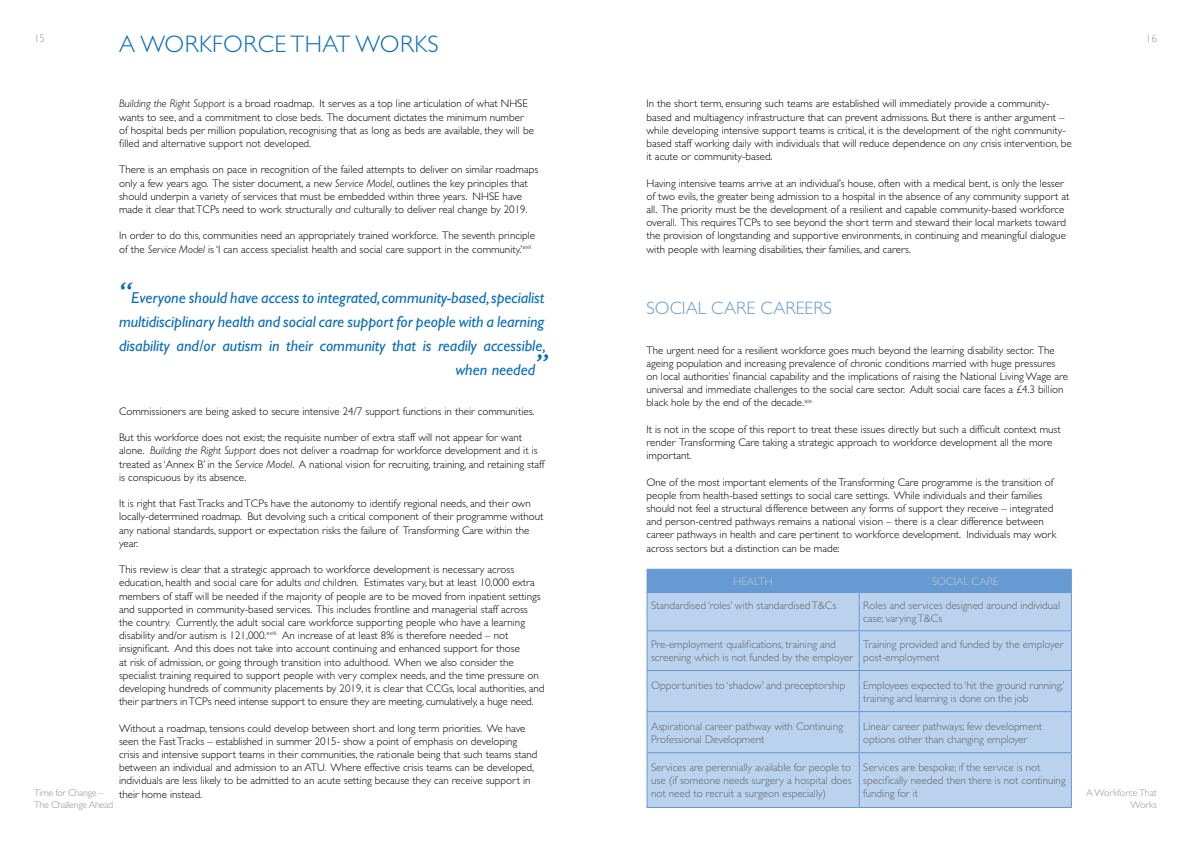
<style>
.page{position:relative;width:1191px;height:842px;background:#fff}
.page>*{position:absolute;margin:0;border:0;box-sizing:border-box;transform-origin:0 0}
.t1{font:300 24px "Gill Sans";color:#0b6db7}
.t2{font:300 18px "Gill Sans";color:#659ad2}
.t3{font:italic 16px/24px "Gill Sans";color:#0b6db7;text-align:right}
.t4{font:300 11px/13.2px "Gill Sans";color:#000}
.t5{font:300 11px/13.2px "Gill Sans";color:#636466}
.t6{font:300 11px "Gill Sans";color:#c7c8ca}
.t7{font:300 11px "Gill Sans";color:#939598}
.t8{font:300 10px/12px "Gill Sans";letter-spacing:-.03em;color:#939598}
.t9{font:300 10px/12px "Gill Sans";color:#939598;text-align:right}
.s1{font-style:italic}
.s2{font-size:30px}
</style>
<div class="page">
<div style="left:647px;top:593px;width:423px;height:214px;background:#bad2ed"></div>
<hr style="left:646px;top:593px;width:1px;height:37px;background:#659ad2">
<hr style="left:858px;top:593px;width:1px;height:37px;background:#659ad2">
<hr style="left:646px;top:631px;width:1px;height:39px;background:#659ad2">
<hr style="left:858px;top:631px;width:1px;height:39px;background:#659ad2">
<hr style="left:646px;top:671px;width:1px;height:40px;background:#659ad2">
<hr style="left:858px;top:671px;width:1px;height:40px;background:#659ad2">
<hr style="left:646px;top:712px;width:1px;height:40px;background:#659ad2">
<hr style="left:858px;top:712px;width:1px;height:40px;background:#659ad2">
<hr style="left:646px;top:753px;width:1px;height:54px;background:#659ad2">
<hr style="left:858px;top:753px;width:1px;height:54px;background:#659ad2">
<hr style="left:646px;top:807px;width:213px;height:1px;background:#659ad2">
<hr style="left:1070px;top:593px;width:1px;height:37px;background:#659ad2">
<hr style="left:646px;top:630px;width:213px;height:1px;background:#659ad2">
<hr style="left:859px;top:630px;width:212px;height:1px;background:#659ad2">
<hr style="left:1070px;top:631px;width:1px;height:39px;background:#659ad2">
<hr style="left:646px;top:670px;width:213px;height:1px;background:#659ad2">
<hr style="left:859px;top:670px;width:212px;height:1px;background:#659ad2">
<hr style="left:1070px;top:671px;width:1px;height:40px;background:#659ad2">
<hr style="left:646px;top:711px;width:213px;height:1px;background:#659ad2">
<hr style="left:859px;top:711px;width:212px;height:1px;background:#659ad2">
<hr style="left:1070px;top:712px;width:1px;height:40px;background:#659ad2">
<hr style="left:646px;top:752px;width:213px;height:1px;background:#659ad2">
<hr style="left:859px;top:752px;width:212px;height:1px;background:#659ad2">
<hr style="left:1070px;top:753px;width:1px;height:54px;background:#659ad2">
<hr style="left:859px;top:807px;width:212px;height:1px;background:#659ad2">
<div style="left:646px;top:569px;width:425px;height:23px;background:#659ad2"></div>
<hr style="left:859px;top:592px;width:212px;height:1px;background:#659ad2">
<hr style="left:646px;top:592px;width:213px;height:1px;background:#659ad2">
<p class="t7" style="left:34px;top:32px;width:12px">15</p>
<h1 class="t1" style="left:119px;top:30px;width:39px">a workforce</h1>
<h1 class="t1" style="left:290px;top:30px;width:16px">that</h1>
<h1 class="t1" style="left:356px;top:30px;width:18px">works</h1>
<p class="t7" style="left:1146px;top:32px;width:12px">16</p>
<p class="t4" style="left:119px;top:97px;width:416px"><span class="s1">Building the Right Support</span> is a broad roadmap. It serves as a top line articulation of what NHSE wants to see, and a commitment to close beds. The document dictates the minimum number of hospital beds per million population, recognising that as long as beds are available, they will be filled and alternative support not developed.</p>
<p class="t4" style="left:119px;top:163px;width:421px">There is an emphasis on pace in recognition of the failed attempts to deliver on similar roadmaps only a few years ago. The sister document, a new <span class="s1">Service Model</span>, outlines the key principles that should underpin a variety of services that must be embedded within three years. NHSE have made it clear that TCPs need to work structurally <span class="s1">and</span> culturally to deliver real change by 2019.</p>
<p class="t4" style="left:119px;top:229px;width:417px">In order to do this, communities need an appropriately trained workforce. The seventh principle of the <span class="s1">Service Model</span> is ‘I can access specialist health and social care support in the community.’<sup>xvii</sup></p>
<p class="t3" style="left:119px;top:286px;width:430px"><span class="s2">“</span>Everyone should have access to integrated, community-based, specialist multidisciplinary health and social care support for people with a learning disability and/or autism in their community that is readily accessible, when needed<span class="s2">”</span></p>
<p class="t4" style="left:119px;top:405px;width:417px">Commissioners are being asked to secure intensive 24/7 support functions in their communities.</p>
<p class="t4" style="left:119px;top:431px;width:427px">But this workforce does not exist; the requisite number of extra staff will not appear for want alone. <span class="s1">Building the Right Support</span> does not deliver a roadmap for workforce development and it is treated as ‘Annex B’ in the <span class="s1">Service Model</span>. A national vision for recruiting, training, and retaining staff is conspicuous by its absence.</p>
<p class="t4" style="left:119px;top:497px;width:426px">It is right that Fast Tracks and TCPs have the autonomy to identify regional needs, and their own locally-determined roadmap. But devolving such a critical component of their programme without any national standards, support or expectation risks the failure of Transforming Care within the year.</p>
<p class="t4" style="left:119px;top:563px;width:427px">This review is clear that a strategic approach to workforce development is necessary across education, health and social care for adults <span class="s1">and</span> children. Estimates vary, but at least 10,000 extra members of staff will be needed if the majority of people are to be moved from inpatient settings and supported in community-based services. This includes frontline and managerial staff across the country. Currently, the adult social care workforce supporting people who have a learning disability and/or autism is 121,000.<sup>xviii</sup> An increase of at least 8% is therefore needed – not insignificant. And this does not take into account continuing and enhanced support for those<br>at risk of admission, or going through transition into adulthood. When we also consider the specialist training required to support people with very complex needs, and the time pressure on developing hundreds of community placements by 2019, it is clear that CCGs, local authorities, and their partners in TCPs need intense support to ensure they are meeting, cumulatively, a huge need.</p>
<p class="t4" style="left:119px;top:721px;width:420px">Without a roadmap, tensions could develop between short and long term priorities. We have seen the Fast Tracks – established in summer 2015- show a point of emphasis on developing crisis and intensive support teams in their communities, the rationale being that such teams stand between an individual and admission to an ATU. Where effective crisis teams can be developed, individuals are less likely to be admitted to an acute setting because they can receive support in their home instead.</p>
<p class="t8" style="left:34px;top:787px;width:81px">Time for Change –<br>The Challenge Ahead</p>
<p class="t4" style="left:646px;top:97px;width:427px">In the short term, ensuring such teams are established will immediately provide a community&shy;based and multiagency infrastructure that can prevent admissions. But there is anther argument – while developing intensive support teams is critical, it is the development of the right community&shy;based staff working daily with individuals that will reduce dependence on <span class="s1">any</span> crisis intervention, be it acute or community-based.</p>
<p class="t4" style="left:646px;top:177px;width:424px">Having intensive teams arrive at an individual’s house, often with a medical bent, is only the lesser of two evils, the greater being admission to a hospital in the absence of any community support at all. The priority must be the development of a resilient and capable community-based workforce overall. This requires TCPs to see beyond the short term and steward their local markets toward the provision of longstanding and supportive environments, in continuing and meaningful dialogue with people with learning disabilities, their families, and carers.</p>
<h2 class="t2" style="left:646px;top:298px;width:20px">Social</h2>
<h2 class="t2" style="left:711px;top:298px;width:25px">Care</h2>
<h2 class="t2" style="left:760px;top:298px;width:24px">Careers</h2>
<p class="t4" style="left:646px;top:343px;width:423px">The urgent need for a resilient workforce goes much beyond the learning disability sector. The ageing population and increasing prevalence of chronic conditions married with huge pressures on local authorities’ financial capability and the implications of raising the National Living Wage are universal and immediate challenges to the social care sector. Adult social care faces a £4.3 billion black hole by the end of the decade.<sup>xix</sup></p>
<p class="t4" style="left:646px;top:423px;width:416px">It is not in the scope of this report to treat these issues directly but such a difficult context must render Transforming Care taking a strategic approach to workforce development all the more important.</p>
<p class="t4" style="left:646px;top:475px;width:411px">One of the most important elements of the Transforming Care programme is the transition of people from health-based settings to social care settings. While individuals and their families should not feel a structural difference between any forms of support they receive – integrated and person-centred pathways remains a national vision – there is a clear difference between career pathways in health and care pertinent to workforce development. Individuals may work across sectors but a distinction can be made:</p>
<p class="t6" style="left:733px;top:575px;width:41px">HEALTH</p>
<p class="t6" style="left:932px;top:575px;width:68px">SOCIAL CARE</p>
<p class="t5" style="left:651px;top:599px;width:187px">Standardised ‘roles’ with standardised T&amp;Cs</p>
<p class="t5" style="left:863px;top:599px;width:198px">Roles and services designed around individual case; varying T&amp;Cs</p>
<p class="t5" style="left:651px;top:638px;width:203px">Pre-employment qualifications, training and screening which is not funded by the employer</p>
<p class="t5" style="left:863px;top:638px;width:202px">Training provided and funded by the employer post-employment</p>
<p class="t5" style="left:651px;top:678px;width:196px">Opportunities to ‘shadow’ and preceptorship</p>
<p class="t5" style="left:863px;top:678px;width:203px">Employees expected to ‘hit the ground running;’ training and learning is done on the job</p>
<p class="t5" style="left:651px;top:719px;width:193px">Aspirational career pathway with Continuing<br>Professional Development</p>
<p class="t5" style="left:863px;top:719px;width:180px">Linear career pathways; few development options other than changing employer</p>
<p class="t5" style="left:651px;top:761px;width:202px;text-align:justify">Services are perennially available for people to use (if someone needs surgery a hospital does not need to recruit a surgeon especially)</p>
<p class="t5" style="left:863px;top:761px;width:204px">Services are bespoke; if the service is not specifically needed then there is not continuing funding for it</p>
<p class="t9" style="left:1086px;top:787px;width:72px">A Workforce That<br>Works</p>
</div>
